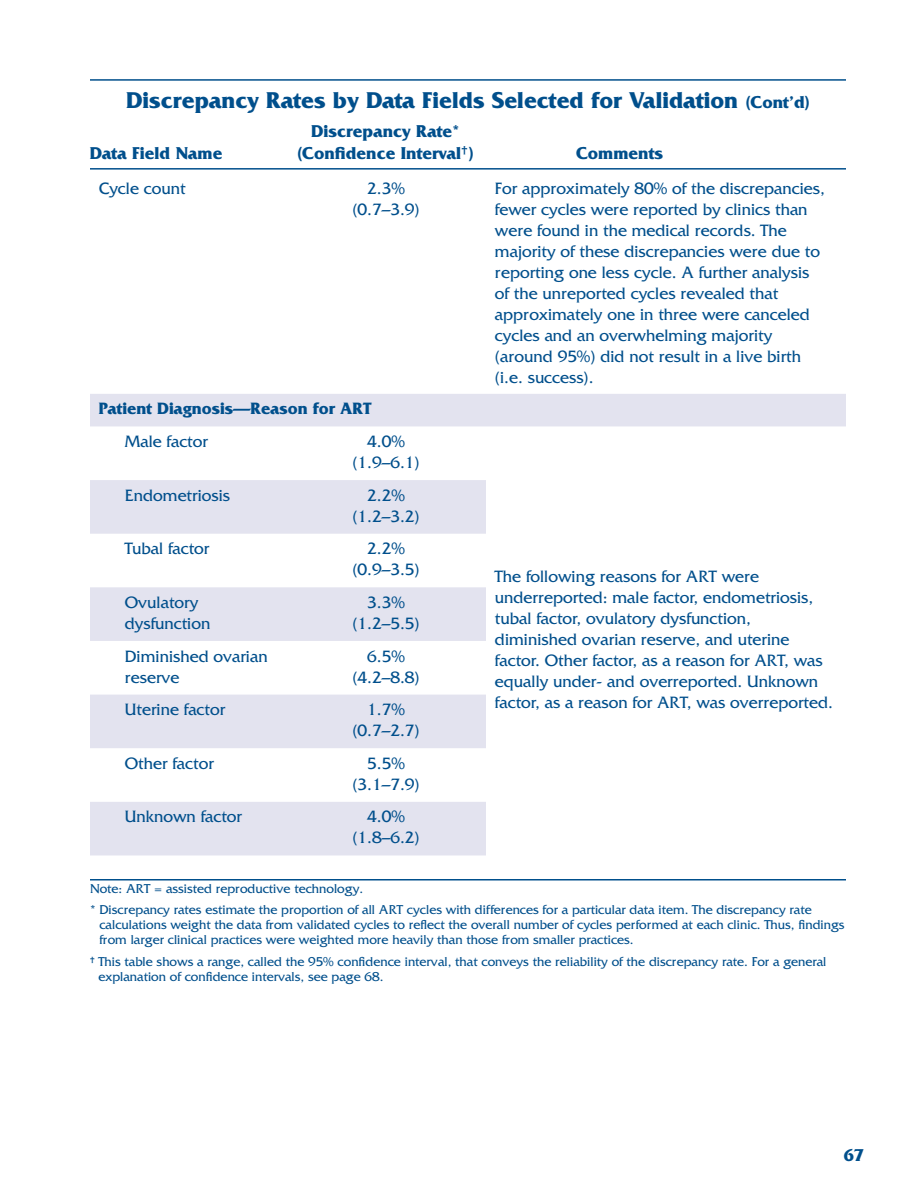
<style>
.page{position:relative;width:918px;height:1188px;background:#fff}
.page>*{position:absolute;margin:0;border:0;box-sizing:border-box;transform-origin:0 0}
.t1{font:700 24px "Friz Quadrata Std";color:#004f8c}
.t2{font:700 18px/21.6px "Friz Quadrata Std";color:#004f8c;text-align:center}
.t3{font:17.25px/21px "Friz Quadrata Std";color:#004f8c}
.t4{font:700 17.25px "Friz Quadrata Std";color:#004f8c}
.t5{font:13.5px/15px "Friz Quadrata Std";color:#004f8c}
.s1{font-size:18px}
</style>
<div class="page">
<hr style="left:90px;top:79px;width:756px;height:2px;background:#004f8c">
<hr style="left:90px;top:168px;width:756px;height:2px;background:#004f8c">
<svg style="left:90px;top:394px;width:756px;height:461px"></svg>
<hr style="left:90px;top:879px;width:756px;height:1px;background:#004f8c">
<h1 class="t1" style="left:126px;top:87px;width:685px">Discrepancy Rates by Data Fields Selected for Validation <span class="s1">(Cont’d)</span></h1>
<p class="t2" style="left:90px;top:142px;width:134px">Data Field Name</p>
<p class="t2" style="left:297px;top:120px;width:178px">Discrepancy Rate* (Confidence Interval<sup>†</sup> )</p>
<p class="t2" style="left:576px;top:142px;width:89px">Comments</p>
<p class="t3" style="left:99px;top:178px;width:88px">Cycle count</p>
<p class="t3" style="left:367px;top:178px;width:39px">2.3%</p>
<p class="t3" style="left:352px;top:199px;width:69px">(0.7–3.9)</p>
<p class="t4" style="left:99px;top:399px;width:274px">Patient Diagnosis—Reason for ART</p>
<p class="t3" style="left:125px;top:431px;width:85px">Male factor</p>
<p class="t3" style="left:367px;top:431px;width:39px">4.0%</p>
<p class="t3" style="left:352px;top:452px;width:69px">(1.9–6.1)</p>
<p class="t3" style="left:495px;top:178px;width:331px">For approximately 80% of the discrepancies, fewer cycles were reported by clinics than were found in the medical records. The majority of these discrepancies were due to reporting one less cycle. A further analysis of the unreported cycles revealed that approximately one in three were canceled cycles and an overwhelming majority (around 95%) did not result in a live birth (i.e. success).</p>
<p class="t3" style="left:125px;top:485px;width:107px">Endometriosis</p>
<p class="t3" style="left:367px;top:485px;width:39px">2.2%</p>
<p class="t3" style="left:352px;top:506px;width:69px">(1.2–3.2)</p>
<p class="t3" style="left:125px;top:538px;width:86px">Tubal factor</p>
<p class="t3" style="left:367px;top:538px;width:39px">2.2%</p>
<p class="t3" style="left:352px;top:559px;width:69px">(0.9–3.5)</p>
<p class="t3" style="left:125px;top:592px;width:87px">Ovulatory dysfunction</p>
<p class="t3" style="left:367px;top:592px;width:39px">3.3%</p>
<p class="t3" style="left:495px;top:566px;width:339px">The following reasons for ART were underreported: male factor, endometriosis, tubal factor, ovulatory dysfunction, diminished ovarian reserve, and uterine factor. Other factor, as a reason for ART, was equally under- and overreported. Unknown factor, as a reason for ART, was overreported.</p>
<p class="t3" style="left:352px;top:613px;width:69px">(1.2–5.5)</p>
<p class="t3" style="left:125px;top:646px;width:144px">Diminished ovarian reserve</p>
<p class="t3" style="left:367px;top:646px;width:39px">6.5%</p>
<p class="t3" style="left:352px;top:667px;width:69px">(4.2–8.8)</p>
<p class="t3" style="left:125px;top:699px;width:102px">Uterine factor</p>
<p class="t3" style="left:367px;top:699px;width:39px">1.7%</p>
<p class="t3" style="left:352px;top:720px;width:69px">(0.7–2.7)</p>
<p class="t3" style="left:125px;top:753px;width:91px">Other factor</p>
<p class="t3" style="left:367px;top:753px;width:39px">5.5%</p>
<p class="t3" style="left:352px;top:774px;width:69px">(3.1–7.9)</p>
<p class="t3" style="left:125px;top:806px;width:119px">Unknown factor</p>
<p class="t3" style="left:367px;top:806px;width:39px">4.0%</p>
<p class="t3" style="left:352px;top:827px;width:69px">(1.8–6.2)</p>
<p class="t5" style="left:90px;top:878px;width:723px;line-height:21.8px">Note: ART = assisted reproductive technology.<br>* Discrepancy rates estimate the proportion of all ART cycles with differences for a particular data item. The discrepancy rate</p>
<p class="t5" style="left:99px;top:918px;width:747px">calculations weight the data from validated cycles to reflect the overall number of cycles performed at each clinic. Thus, findings from larger clinical practices were weighted more heavily than those from smaller practices.</p>
<p class="t5" style="left:98px;top:954px;width:730px;text-indent:-8px"><sup>†</sup> This table shows a range, called the 95% confidence interval, that conveys the reliability of the discrepancy rate. For a general explanation of confidence intervals, see page 68.</p>
<p class="t2" style="left:844px;top:1145px;width:22px">67</p>
</div>
